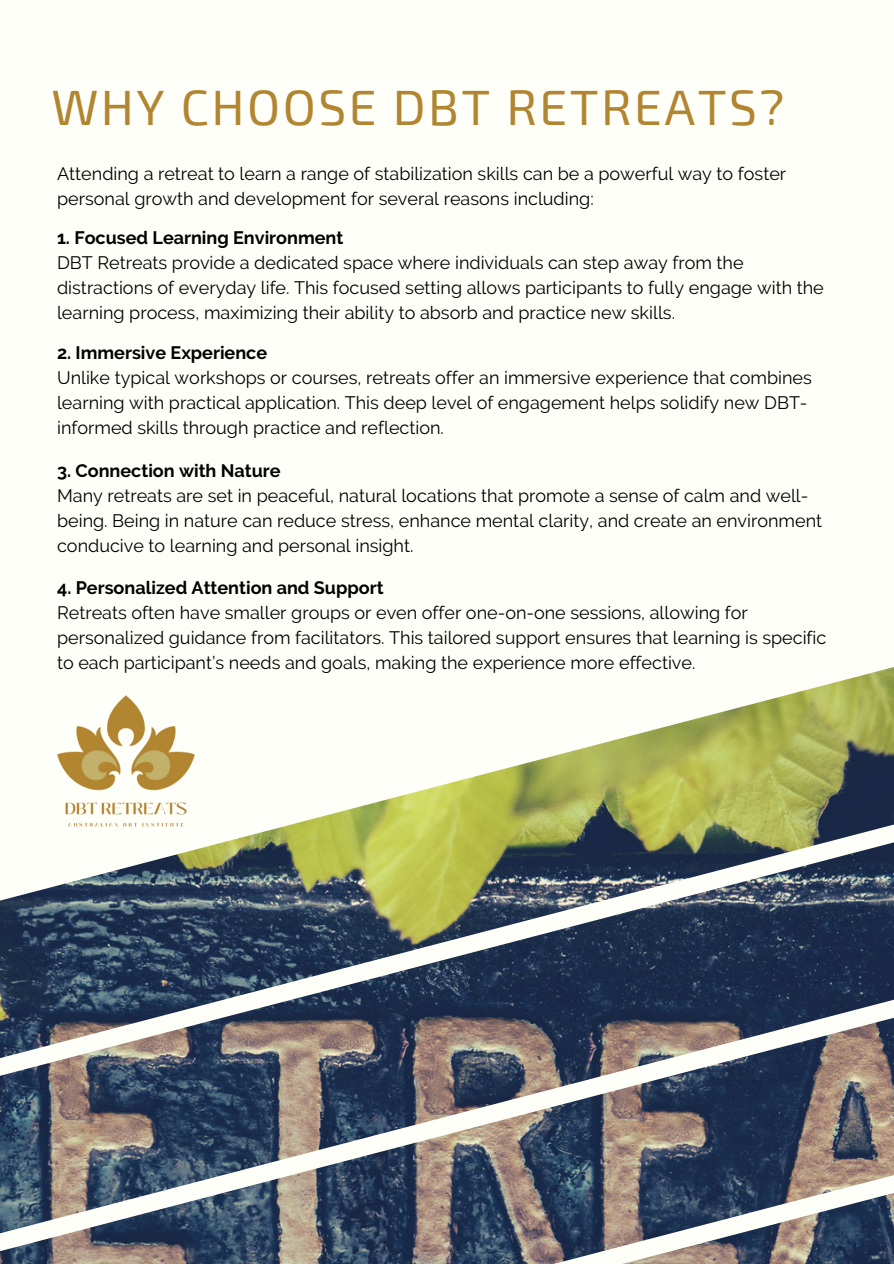
<style>
.page{position:relative;width:894px;height:1264px;background:#fff}
.page>*{position:absolute;margin:0;border:0;box-sizing:border-box;transform-origin:0 0}
.t1{font:49.65px "Exo 2";letter-spacing:.05em;color:#b28530}
.t2{font:18px/25px "Raleway";color:#000}
.t3{font:700 18px "Raleway";color:#000}
</style>
<div class="page">
<div style="left:0;top:0;width:893px;height:1263px;background:#fffff9"></div>
<img style="left:0;top:667px;width:893px;height:596px">
<img style="left:0;top:667px;width:251px;height:226px">
<p class="t1" style="left:51px;top:75px;width:734px">WHY CHOOSE DBT RETREATS?</p>
<p class="t2" style="left:57px;top:161px;width:730px">Attending a retreat to learn a range of stabilization skills can be a powerful way to foster personal growth and development for several reasons including:</p>
<p class="t3" style="left:57px;top:227px;width:288px">1. Focused Learning Environment</p>
<p class="t2" style="left:57px;top:250px;width:768px">DBT Retreats provide a dedicated space where individuals can step away from the distractions of everyday life. This focused setting allows participants to fully engage with the learning process, maximizing their ability to absorb and practice new skills.</p>
<p class="t3" style="left:57px;top:342px;width:211px">2. Immersive Experience</p>
<p class="t2" style="left:57px;top:365px;width:756px">Unlike typical workshops or courses, retreats offer an immersive experience that combines learning with practical application. This deep level of engagement helps solidify new DBT&shy;informed skills through practice and reflection.</p>
<p class="t3" style="left:57px;top:459px;width:225px">3. Connection with Nature</p>
<p class="t2" style="left:57px;top:482px;width:766px">Many retreats are set in peaceful, natural locations that promote a sense of calm and well&shy;being. Being in nature can reduce stress, enhance mental clarity, and create an environment conducive to learning and personal insight.</p>
<p class="t3" style="left:57px;top:577px;width:328px">4. Personalized Attention and Support</p>
<p class="t2" style="left:57px;top:600px;width:770px">Retreats often have smaller groups or even offer one-on-one sessions, allowing for personalized guidance from facilitators. This tailored support ensures that learning is specific to each participant’s needs and goals, making the experience more effective.</p>
</div>
